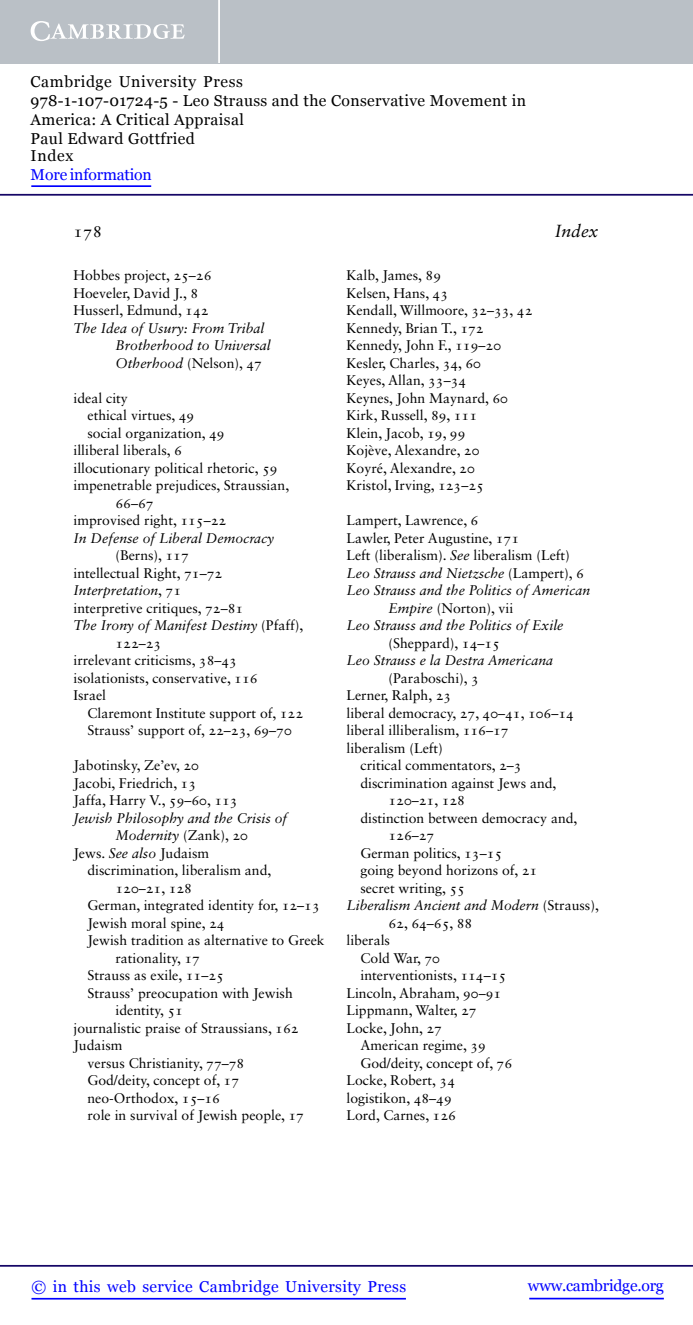
<style>
.page{position:relative;width:693px;height:1325px;background:#fff}
.page>*{position:absolute;margin:0;border:0;box-sizing:border-box;transform-origin:0 0}
.t1{font:italic 17.5px "Sabon LT Std";color:#000}
.t2{font:16.62px "Sabon LT Std";color:#000}
.t3{font:15.75px/18.6px "Georgia";letter-spacing:.025em;color:#000}
.t4{font:15.75px "Georgia";letter-spacing:.025em;color:#00f}
.t5{font:15.75px "Georgia";letter-spacing:-.015em;color:#00f}
.t6{font:15.75px "Georgia";letter-spacing:-.01em;color:#00f}
.t7{font:14px/17.5px "Sabon LT Std";color:#000}
.t8{font:italic 14px/17.5px "Sabon LT Std";color:#000}
.s1{font-style:normal}
.s2{font-style:italic}
</style>
<div class="page">
<hr style="left:529px;top:1298px;width:135px;height:1px;background:#00f">
<hr style="left:0;top:1265px;width:693px;height:1px;background:#150666">
<hr style="left:32px;top:1298px;width:374px;height:1px;background:#00f">
<div style="left:0;top:0;width:693px;height:63px;background:#bac0c6"></div>
<svg style="left:31px;top:21px;width:154px;height:20px"></svg>
<hr style="left:218px;top:0;width:2px;height:63px;background:#fff">
<hr style="left:0;top:194px;width:693px;height:2px;background:#150666">
<hr style="left:31px;top:185px;width:120px;height:2px;background:#00f">
<p class="t3" style="left:31px;top:72px;width:497px">Cambridge University Press<br>978-1-107-01724-5 - Leo Strauss and the Conservative Movement in<br>America: A Critical Appraisal<br>Paul Edward Gottfried<br>Index</p>
<p class="t6" style="left:31px;top:166px;width:123px">More information</p>
<p class="t2" style="left:74px;top:224px;width:30px">178</p>
<p class="t1" style="left:555px;top:224px;width:45px">Index</p>
<p class="t7" style="left:74px;top:268px;width:139px">Hobbes project, 25–26<br>Hoeveler, David J., 8<br>Husserl, Edmund, 142</p>
<p class="t8" style="left:116px;top:320px;width:157px;text-indent:-42px">The Idea of Usury: From Tribal<br>Brotherhood to Universal<br>Otherhood <span class="s1">(Nelson), 47</span></p>
<p class="t7" style="left:74px;top:390px;width:56px">ideal city</p>
<p class="t7" style="left:88px;top:408px;width:108px">ethical virtues, 49</p>
<p class="t7" style="left:88px;top:425px;width:139px">social organization, 49</p>
<p class="t7" style="left:74px;top:443px;width:110px">illiberal liberals, 6</p>
<p class="t7" style="left:74px;top:460px;width:206px">illocutionary political rhetoric, 59</p>
<p class="t7" style="left:74px;top:478px;width:217px">impenetrable prejudices, Straussian,</p>
<p class="t7" style="left:116px;top:495px;width:40px">66–67</p>
<p class="t7" style="left:74px;top:513px;width:154px">improvised right, 115–22</p>
<p class="t8" style="left:74px;top:530px;width:202px">In Defense of Liberal Democracy</p>
<p class="t7" style="left:116px;top:548px;width:75px">(Berns), 117</p>
<p class="t7" style="left:74px;top:565px;width:150px">intellectual Right, 71–72</p>
<p class="t8" style="left:74px;top:583px;width:109px">Interpretation<span class="s1">, 71</span></p>
<p class="t7" style="left:74px;top:600px;width:171px">interpretive critiques, 72–81</p>
<p class="t8" style="left:74px;top:618px;width:231px">The Irony of Manifest Destiny <span class="s1">(Pfaff),</span></p>
<p class="t7" style="left:116px;top:635px;width:47px">122–23</p>
<p class="t7" style="left:74px;top:653px;width:165px">irrelevant criticisms, 38–43</p>
<p class="t7" style="left:74px;top:670px;width:186px">isolationists, conservative, 116</p>
<p class="t7" style="left:74px;top:688px;width:34px">Israel</p>
<p class="t7" style="left:88px;top:705px;width:217px">Claremont Institute support of, 122</p>
<p class="t7" style="left:88px;top:723px;width:206px">Strauss’ support of, 22–23 , 69–70</p>
<p class="t7" style="left:74px;top:758px;width:166px">Jabotinsky, Ze’ev, 20<br>Jacobi, Friedrich, 13<br>Jaffa, Harry V., 59–60 , 113</p>
<p class="t8" style="left:74px;top:810px;width:215px">Jewish Philosophy and the Crisis of</p>
<p class="t8" style="left:116px;top:828px;width:134px">Modernity <span class="s1">(Zank), 20</span></p>
<p class="t7" style="left:74px;top:845px;width:137px">Jews. <span class="s2">See also</span> Judaism</p>
<p class="t7" style="left:88px;top:863px;width:185px">discrimination, liberalism and,</p>
<p class="t7" style="left:116px;top:880px;width:78px">120–21 , 128</p>
<p class="t7" style="left:88px;top:898px;width:234px">German, integrated identity for, 12–13</p>
<p class="t7" style="left:88px;top:915px;width:139px">Jewish moral spine, 24</p>
<p class="t7" style="left:88px;top:933px;width:239px">Jewish tradition as alternative to Greek</p>
<p class="t7" style="left:116px;top:950px;width:86px">rationality, 17</p>
<p class="t7" style="left:88px;top:968px;width:138px">Strauss as exile, 11–25</p>
<p class="t7" style="left:88px;top:985px;width:207px">Strauss’ preocupation with Jewish</p>
<p class="t7" style="left:116px;top:1003px;width:69px">identity, 51</p>
<p class="t7" style="left:74px;top:1020px;width:227px">journalistic praise of Straussians, 162</p>
<p class="t7" style="left:74px;top:1038px;width:50px">Judaism</p>
<p class="t7" style="left:88px;top:1055px;width:158px">versus Christianity, 77–78</p>
<p class="t7" style="left:88px;top:1073px;width:153px">God/deity, concept of, 17</p>
<p class="t7" style="left:88px;top:1090px;width:134px">neo-Orthodox, 15–16</p>
<p class="t7" style="left:88px;top:1108px;width:218px">role in survival of Jewish people, 17</p>
<p class="t7" style="left:346px;top:268px;width:187px">Kalb, James, 89<br>Kelsen, Hans, 43<br>Kendall, Willmoore, 32–33 , 42<br>Kennedy, Brian T., 172<br>Kennedy, John F., 119–20<br>Kesler, Charles, 34 , 60<br>Keyes, Allan, 33–34<br>Keynes, John Maynard, 60<br>Kirk, Russell, 89 , 111<br>Klein, Jacob, 19 , 99<br>Kojève, Alexandre, 20<br>Koyré, Alexandre, 20<br>Kristol, Irving, 123–25</p>
<p class="t7" style="left:346px;top:513px;width:133px">Lampert, Lawrence, 6</p>
<p class="t7" style="left:346px;top:530px;width:174px">Lawler, Peter Augustine, 171</p>
<p class="t7" style="left:346px;top:548px;width:225px">Left (liberalism). <span class="s2">See</span> liberalism (Left)</p>
<p class="t8" style="left:346px;top:565px;width:239px">Leo Strauss and Nietzsche <span class="s1">(Lampert), 6</span></p>
<p class="t8" style="left:346px;top:583px;width:245px">Leo Strauss and the Politics of American</p>
<p class="t7" style="left:388px;top:600px;width:126px"><span class="s2">Empire</span> (Norton), vii</p>
<p class="t8" style="left:346px;top:618px;width:218px">Leo Strauss and the Politics of Exile</p>
<p class="t7" style="left:388px;top:635px;width:113px">(Sheppard), 14–15</p>
<p class="t8" style="left:346px;top:653px;width:208px">Leo Strauss e la Destra Americana</p>
<p class="t7" style="left:388px;top:670px;width:92px">(Paraboschi), 3</p>
<p class="t7" style="left:346px;top:688px;width:106px">Lerner, Ralph, 23</p>
<p class="t7" style="left:346px;top:705px;width:229px">liberal democracy, 27 , 40–41 , 106–14</p>
<p class="t7" style="left:346px;top:723px;width:164px">liberal illiberalism, 116–17</p>
<p class="t7" style="left:346px;top:740px;width:98px">liberalism (Left)</p>
<p class="t7" style="left:360px;top:758px;width:163px">critical commentators, 2–3</p>
<p class="t7" style="left:360px;top:775px;width:198px">discrimination against Jews and,</p>
<p class="t7" style="left:388px;top:793px;width:78px">120–21 , 128</p>
<p class="t7" style="left:360px;top:810px;width:219px">distinction between democracy and,</p>
<p class="t7" style="left:388px;top:828px;width:47px">126–27</p>
<p class="t7" style="left:360px;top:845px;width:143px">German politics, 13–15</p>
<p class="t7" style="left:360px;top:863px;width:178px">going beyond horizons of, 21</p>
<p class="t7" style="left:360px;top:880px;width:106px">secret writing, 55</p>
<p class="t8" style="left:346px;top:898px;width:254px">Liberalism Ancient and Modern <span class="s1">(Strauss),</span></p>
<p class="t7" style="left:388px;top:915px;width:85px">62 , 64–65 , 88</p>
<p class="t7" style="left:346px;top:933px;width:45px">liberals</p>
<p class="t7" style="left:360px;top:950px;width:81px">Cold War, 70</p>
<p class="t7" style="left:360px;top:968px;width:147px">interventionists, 114–15</p>
<p class="t7" style="left:346px;top:985px;width:156px">Lincoln, Abraham, 90–91</p>
<p class="t7" style="left:346px;top:1003px;width:132px">Lippmann, Walter, 27</p>
<p class="t7" style="left:346px;top:1020px;width:97px">Locke, John, 27</p>
<p class="t7" style="left:360px;top:1038px;width:127px">American regime, 39</p>
<p class="t7" style="left:360px;top:1055px;width:153px">God/deity, concept of, 76</p>
<p class="t7" style="left:346px;top:1073px;width:110px">Locke, Robert, 34</p>
<p class="t7" style="left:346px;top:1090px;width:107px">logistikon, 48–49</p>
<p class="t7" style="left:346px;top:1108px;width:111px">Lord, Carnes, 126</p>
<p class="t4" style="left:32px;top:1277px;width:376px">© in this web service Cambridge University Press</p>
<p class="t5" style="left:528px;top:1277px;width:137px">www.cambridge.org</p>
</div>
